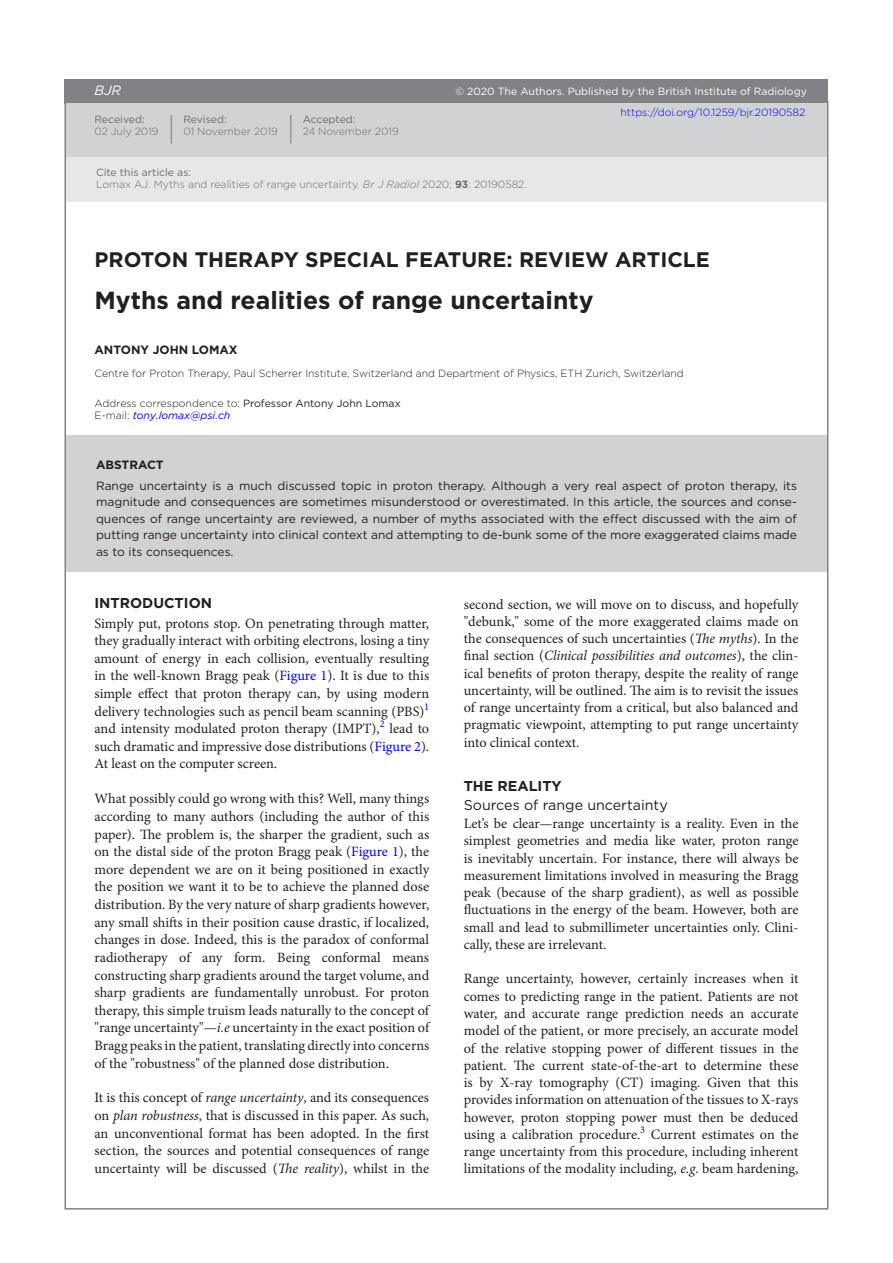
<style>
.page{position:relative;width:893px;height:1263px;background:#fff}
.page>*{position:absolute;margin:0;border:0;box-sizing:border-box;transform-origin:0 0}
.t1{font:700 24.75px "Gotham";color:#231f20}
.t2{font:700 21px "Gotham";color:#231f20}
.t3{font:14.25px/17.5px "Minion Pro";color:#231f20;text-align:justify}
.t4{font:14.25px "Gotham";color:#231f20}
.t5{font:700 14.25px "Gotham";color:#231f20}
.t6{font:italic 13.5px "Gotham";color:#fff}
.t7{font:12px/16.5px "Gotham";color:#231f20;text-align:justify}
.t8{font:700 12px "Gotham";color:#231f20}
.t9{font:300 10.5px/12px "Gotham";letter-spacing:-.005em;color:#231f20}
.t10{font:300 10.5px/12px "Gotham";color:#6c6d70}
.t11{font:10.5px "Gotham";color:#fff}
.t12{font:300 10.5px "Gotham";color:#00f}
.t13{font:10.5px "Gotham";color:#6c6d70}
.s1{font-weight:400}
.s2{font-style:italic}
.s3{font-weight:700}
.s4{font-weight:400;font-style:italic;color:#00f}
.s5{color:#00f}
</style>
<div class="page">
<div style="left:64px;top:79px;width:764px;height:24px;background:#808285"></div>
<div style="left:66px;top:154px;width:761px;height:47px;background:#e6e7e9"></div>
<div style="left:66px;top:103px;width:761px;height:53px;background:#d1d2d4"></div>
<svg style="left:290px;top:115px;width:1px;height:28px"></svg>
<svg style="left:171px;top:115px;width:1px;height:29px"></svg>
<div style="left:66px;top:435px;width:761px;height:137px;background:#d1d2d4"></div>
<p class="t6" style="left:94px;top:83px;width:28px">BJR</p>
<p class="t13" style="left:94px;top:113px;width:52px">Received:</p>
<p class="t10" style="left:94px;top:125px;width:66px">02 July 2019</p>
<p class="t13" style="left:183px;top:113px;width:45px">Revised:</p>
<p class="t10" style="left:183px;top:125px;width:96px">01 November 2019</p>
<p class="t13" style="left:303px;top:113px;width:54px">Accepted:</p>
<p class="t10" style="left:303px;top:125px;width:98px">24 November 2019</p>
<p class="t11" style="left:455px;top:85px;width:353px">© 2020 The Authors. Published by the British Institute of Radiology</p>
<p class="t12" style="left:620px;top:106px;width:186px">https://doi.org/10.1259/bjr.20190582</p>
<p class="t10" style="left:96px;top:166px;width:432px"><span class="s1">Cite this article as:<br></span>Lomax AJ. Myths and realities of range uncertainty. <span class="s2">Br J Radiol</span> 2020; <span class="s3">93</span>: 20190582.</p>
<h2 class="t2" style="left:94px;top:246px;width:617px">PROTON THERAPY SPECIAL FEATURE: REVIEW ARTICLE</h2>
<h1 class="t1" style="left:94px;top:284px;width:501px">MYTHS AND REALITIES OF RANGE UNCERTAINTY</h1>
<p class="t8" style="left:94px;top:342px;width:145px">ANTONY JOHN LOMAX</p>
<p class="t9" style="left:94px;top:367px;width:591px">Centre for Proton Therapy, Paul Scherrer Institute, Switzerland and Department of Physics, ETH Zurich, Switzerland</p>
<p class="t9" style="left:94px;top:397px;width:308px">Address correspondence to: <span class="s1">Professor Antony John Lomax<br></span>E-mail: <span class="s4">tony.lomax@psi.ch</span></p>
<p class="t8" style="left:96px;top:457px;width:69px">ABSTRACT</p>
<p class="t7" style="left:96px;top:477px;width:702px">Range uncertainty is a much discussed topic in proton therapy. Although a very real aspect of proton therapy, its magnitude and consequences are sometimes misunderstood or overestimated. In this article, the sources and conse&shy;quences of range uncertainty are reviewed, a number of myths associated with the effect discussed with the aim of putting range uncertainty into clinical context and attempting to de-bunk some of the more exaggerated claims made as to its consequences.</p>
<p class="t5" style="left:94px;top:594px;width:119px">I NTRODUCTION</p>
<p class="t3" style="left:94px;top:614px;width:336px">Simply put, protons stop. On penetrating through matter, they gradually interact with orbiting electrons, losing a tiny amount of energy in each collision, eventually resulting in the well-known Bragg peak (<span class="s5">Figure 1</span>). It is due to this simple effect that proton therapy can, by using modern delivery technologies such as pencil beam scanning (PBS)<sup>1 </sup>and intensity modulated proton therapy (IMPT),<sup>2</sup> lead to such dramatic and impressive dose distributions (<span class="s5">Figure 2</span>).<br>At least on the computer screen.</p>
<p class="t3" style="left:95px;top:790px;width:336px">What possibly could go wrong with this? Well, many things according to many authors (including the author of this paper). The problem is, the sharper the gradient, such as on the distal side of the proton Bragg peak (<span class="s5">Figure 1</span>), the more dependent we are on it being positioned in exactly the position we want it to be to achieve the planned dose distribution. By the very nature of sharp gradients however, any small shifts in their position cause drastic, if localized, changes in dose. Indeed, this is the paradox of conformal radiotherapy of any form. Being conformal means constructing sharp gradients around the target volume, and sharp gradients are fundamentally unrobust. For proton therapy, this simple truism leads naturally to the concept of "range uncertainty"—<span class="s2">i.e</span> uncertainty in the exact position of Bragg peaks in the patient, translating directly into concerns of the "robustness" of the planned dose distribution.</p>
<p class="t3" style="left:95px;top:1089px;width:336px">It is this concept of <span class="s2">range uncertainty</span>, and its consequences on <span class="s2">plan robustness</span>, that is discussed in this paper. As such, an unconventional format has been adopted. In the first section, the sources and potential consequences of range uncertainty will be discussed (<span class="s2">The reality</span>), whilst in the</p>
<p class="t3" style="left:464px;top:595px;width:336px">second section, we will move on to discuss, and hopefully "debunk," some of the more exaggerated claims made on the consequences of such uncertainties (<span class="s2">The myths</span>). In the final section (<span class="s2">Clinical possibilities and outcomes</span>), the clin&shy;ical benefits of proton therapy, despite the reality of range uncertainty, will be outlined. The aim is to revisit the issues of range uncertainty from a critical, but also balanced and pragmatic viewpoint, attempting to put range uncertainty into clinical context.</p>
<p class="t5" style="left:464px;top:776px;width:100px">THE REALITY</p>
<p class="t4" style="left:464px;top:796px;width:206px">Sources of range uncertainty</p>
<p class="t3" style="left:464px;top:815px;width:336px">Let’s be clear—range uncertainty is a reality. Even in the simplest geometries and media like water, proton range is inevitably uncertain. For instance, there will always be measurement limitations involved in measuring the Bragg peak (because of the sharp gradient), as well as possible fluctuations in the energy of the beam. However, both are small and lead to submillimeter uncertainties only. Clini&shy;cally, these are irrelevant.</p>
<p class="t3" style="left:464px;top:970px;width:336px">Range uncertainty, however, certainly increases when it comes to predicting range in the patient. Patients are not water, and accurate range prediction needs an accurate model of the patient, or more precisely, an accurate model of the relative stopping power of different tissues in the patient. The current state-of-the-art to determine these is by X-ray tomography (CT) imaging. Given that this provides information on attenuation of the tissues to X-rays however, proton stopping power must then be deduced using a calibration procedure.<sup>3</sup> Current estimates on the range uncertainty from this procedure, including inherent limitations of the modality including, <span class="s2">e.g</span>. beam hardening,</p>
</div>
